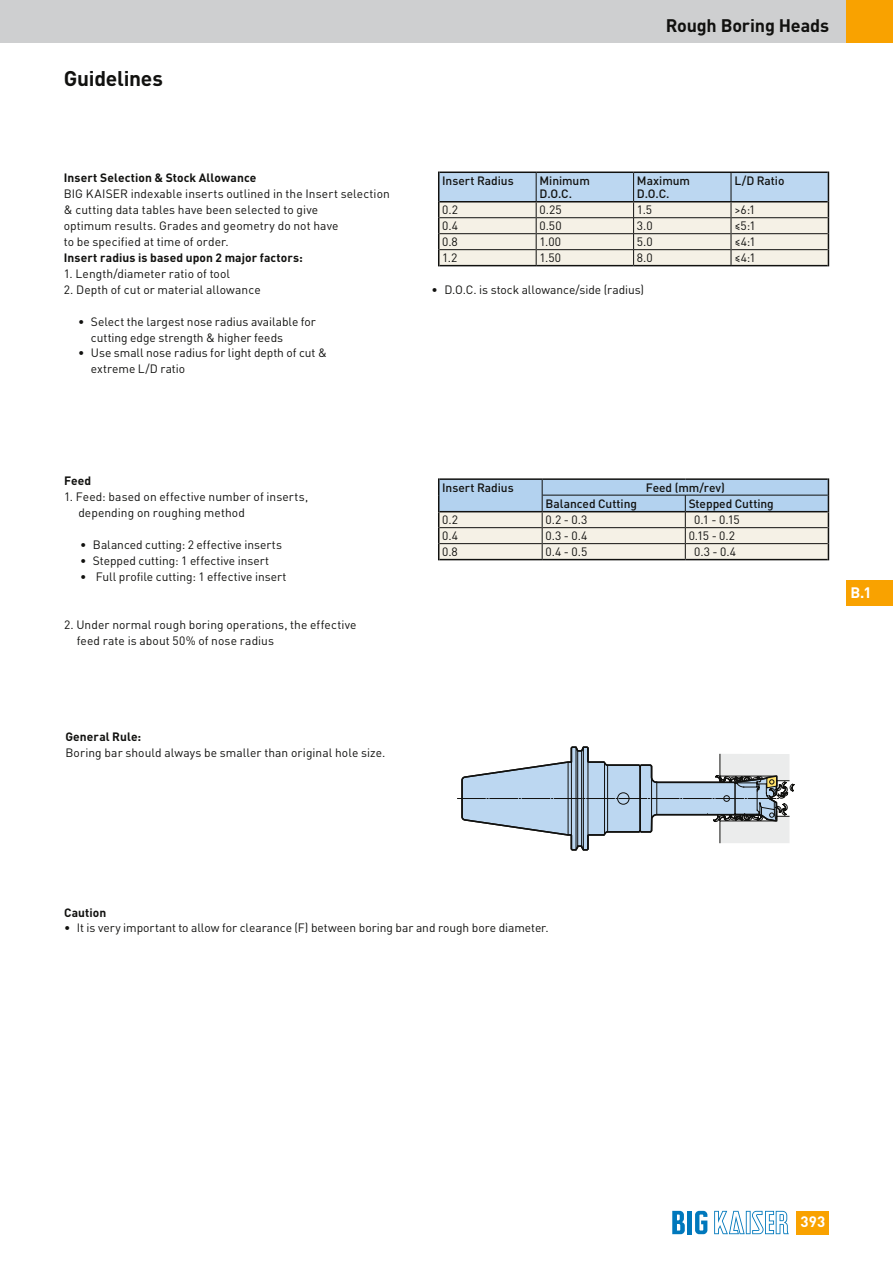
<style>
.page{position:relative;width:893px;height:1263px;background:#fff}
.page>*{position:absolute;margin:0;border:0;box-sizing:border-box;transform-origin:0 0}
.t1{font:700 21px "DIN Pro";letter-spacing:-.01em;color:#11110f}
.t2{font:700 18px "DIN Pro";letter-spacing:-.01em;color:#11110f}
.t3{font:700 15px "DIN Pro";color:#fff}
.t4{font:12px/15.9px "DIN Pro";letter-spacing:.005em;color:#11110f}
.t5{font:500 12px/13.5px "DIN Pro";letter-spacing:-.005em;color:#11110f}
.t6{font:700 12px "DIN Pro";letter-spacing:.01em;color:#11110f}
</style>
<div class="page">
<div style="left:0;top:0;width:893px;height:43px;background:#cecfd0"></div>
<div style="left:846px;top:0;width:47px;height:43px;background:#f9a200"></div>
<div style="left:796px;top:1211px;width:33px;height:23px;background:#f9a200"></div>
<svg style="left:695px;top:1211px;width:12px;height:23px"></svg>
<div style="left:687px;top:1211px;width:5px;height:23px;background:#0078bc"></div>
<svg style="left:672px;top:1211px;width:13px;height:23px"></svg>
<svg style="left:714px;top:1211px;width:75px;height:23px"></svg>
<svg style="left:438px;top:173px;width:391px;height:93px"></svg>
<hr style="left:439px;top:265px;width:97px;height:1px;background:#11110f">
<hr style="left:536px;top:265px;width:98px;height:1px;background:#11110f">
<hr style="left:634px;top:265px;width:97px;height:1px;background:#11110f">
<hr style="left:731px;top:265px;width:97px;height:1px;background:#11110f">
<hr style="left:439px;top:172px;width:97px;height:1px;background:#11110f">
<hr style="left:438px;top:172px;width:1px;height:30px;background:#11110f">
<hr style="left:536px;top:172px;width:98px;height:1px;background:#11110f">
<hr style="left:634px;top:172px;width:97px;height:1px;background:#11110f">
<hr style="left:731px;top:172px;width:97px;height:1px;background:#11110f">
<hr style="left:828px;top:172px;width:1px;height:30px;background:#11110f">
<hr style="left:439px;top:201px;width:97px;height:1px;background:#11110f">
<hr style="left:536px;top:201px;width:98px;height:1px;background:#11110f">
<hr style="left:634px;top:201px;width:97px;height:1px;background:#11110f">
<hr style="left:731px;top:201px;width:97px;height:1px;background:#11110f">
<svg style="left:438px;top:478px;width:391px;height:82px"></svg>
<hr style="left:543px;top:495px;width:142px;height:1px;background:#11110f">
<hr style="left:686px;top:495px;width:142px;height:1px;background:#11110f">
<hr style="left:439px;top:559px;width:103px;height:1px;background:#11110f">
<hr style="left:542px;top:559px;width:143px;height:1px;background:#11110f">
<hr style="left:685px;top:559px;width:143px;height:1px;background:#11110f">
<svg style="left:457px;top:746px;width:337px;height:104px"></svg>
<div style="left:846px;top:580px;width:47px;height:26px;background:#f9a200"></div>
<h1 class="t1" style="left:64px;top:64px;width:101px">Guidelines</h1>
<p class="t6" style="left:64px;top:169px;width:194px">Insert Selection &amp; Stock Allowance</p>
<p class="t4" style="left:64px;top:185px;width:328px">BIG KAISER indexable inserts outlined in the Insert selection &amp; cutting data tables have been selected to give<br>optimum results. Grades and geometry do not have<br>to be specified at time of order.</p>
<p class="t6" style="left:64px;top:249px;width:241px">Insert radius is based upon 2 major factors:</p>
<p class="t4" style="left:64px;top:265px;width:168px">1. Length/diameter ratio of tool</p>
<p class="t4" style="left:64px;top:281px;width:198px">2. Depth of cut or material allowance</p>
<p class="t4" style="left:91px;top:313px;width:227px;text-indent:-13px">• Select the largest nose radius available for cutting edge strength &amp; higher feeds</p>
<p class="t4" style="left:91px;top:345px;width:238px;text-indent:-13px">• Use small nose radius for light depth of cut &amp; extreme L/D ratio</p>
<p class="t6" style="left:64px;top:473px;width:29px">Feed</p>
<p class="t4" style="left:78px;top:488px;width:231px;text-indent:-14px">1. Feed: based on effective number of inserts, depending on roughing method</p>
<p class="t4" style="left:80px;top:536px;width:203px">• Balanced cutting: 2 effective inserts</p>
<p class="t4" style="left:80px;top:552px;width:191px">• Stepped cutting: 1 effective insert</p>
<p class="t4" style="left:80px;top:568px;width:208px">• Full profile cutting: 1 effective insert</p>
<p class="t4" style="left:77px;top:616px;width:281px;text-indent:-13px">2. Under normal rough boring operations, the effective feed rate is about 50% of nose radius</p>
<p class="t6" style="left:65px;top:728px;width:77px">General Rule:</p>
<p class="t4" style="left:65px;top:744px;width:321px">Boring bar should always be smaller than original hole size.</p>
<h2 class="t2" style="left:666px;top:14px;width:165px">Rough Boring Heads</h2>
<p class="t5" style="left:442px;top:173px;width:73px">Insert Radius</p>
<p class="t5" style="left:540px;top:173px;width:52px">Minimum<br>D.O.C.</p>
<p class="t5" style="left:637px;top:173px;width:55px">Maximum<br>D.O.C.</p>
<p class="t5" style="left:734px;top:173px;width:52px">L/D Ratio</p>
<p class="t4" style="left:442px;top:202px;width:17px">0.2</p>
<p class="t4" style="left:540px;top:202px;width:24px">0.25</p>
<p class="t4" style="left:637px;top:202px;width:17px">1.5</p>
<p class="t4" style="left:734px;top:202px;width:23px">&gt;6:1</p>
<p class="t4" style="left:442px;top:217px;width:17px">0.4</p>
<p class="t4" style="left:539px;top:217px;width:24px">0.50</p>
<p class="t4" style="left:637px;top:217px;width:17px">3.0</p>
<p class="t4" style="left:734px;top:217px;width:23px">≤5:1</p>
<p class="t4" style="left:442px;top:233px;width:17px">0.8</p>
<p class="t4" style="left:539px;top:233px;width:23px">1.00</p>
<p class="t4" style="left:637px;top:233px;width:17px">5.0</p>
<p class="t4" style="left:734px;top:233px;width:23px">≤4:1</p>
<p class="t4" style="left:442px;top:249px;width:17px">1.2</p>
<p class="t4" style="left:539px;top:249px;width:23px">1.50</p>
<p class="t4" style="left:637px;top:249px;width:17px">8.0</p>
<p class="t4" style="left:734px;top:249px;width:23px">≤4:1</p>
<p class="t4" style="left:432px;top:281px;width:214px">• D.O.C. is stock allowance/side (radius)</p>
<p class="t5" style="left:442px;top:480px;width:73px">Insert Radius</p>
<p class="t5" style="left:646px;top:480px;width:81px">Feed (mm/rev)</p>
<p class="t5" style="left:546px;top:496px;width:93px">Balanced Cutting</p>
<p class="t5" style="left:689px;top:496px;width:87px">Stepped Cutting</p>
<p class="t4" style="left:442px;top:511px;width:17px">0.2</p>
<p class="t4" style="left:546px;top:511px;width:43px">0.2 - 0.3</p>
<p class="t4" style="left:694px;top:511px;width:47px">0.1 - 0.15</p>
<p class="t4" style="left:442px;top:527px;width:17px">0.4</p>
<p class="t4" style="left:546px;top:527px;width:43px">0.3 - 0.4</p>
<p class="t4" style="left:689px;top:527px;width:48px">0.15 - 0.2</p>
<p class="t4" style="left:442px;top:543px;width:17px">0.8</p>
<p class="t4" style="left:546px;top:543px;width:43px">0.4 - 0.5</p>
<p class="t4" style="left:694px;top:543px;width:43px">0.3 - 0.4</p>
<p class="t3" style="left:850px;top:582px;width:23px">B.1</p>
<p class="t6" style="left:64px;top:904px;width:44px">Caution</p>
<p class="t4" style="left:64px;top:920px;width:486px">• It is very important to allow for clearance (F) between boring bar and rough bore diameter.</p>
<p class="t3" style="left:800px;top:1212px;width:26px">393</p>
</div>
